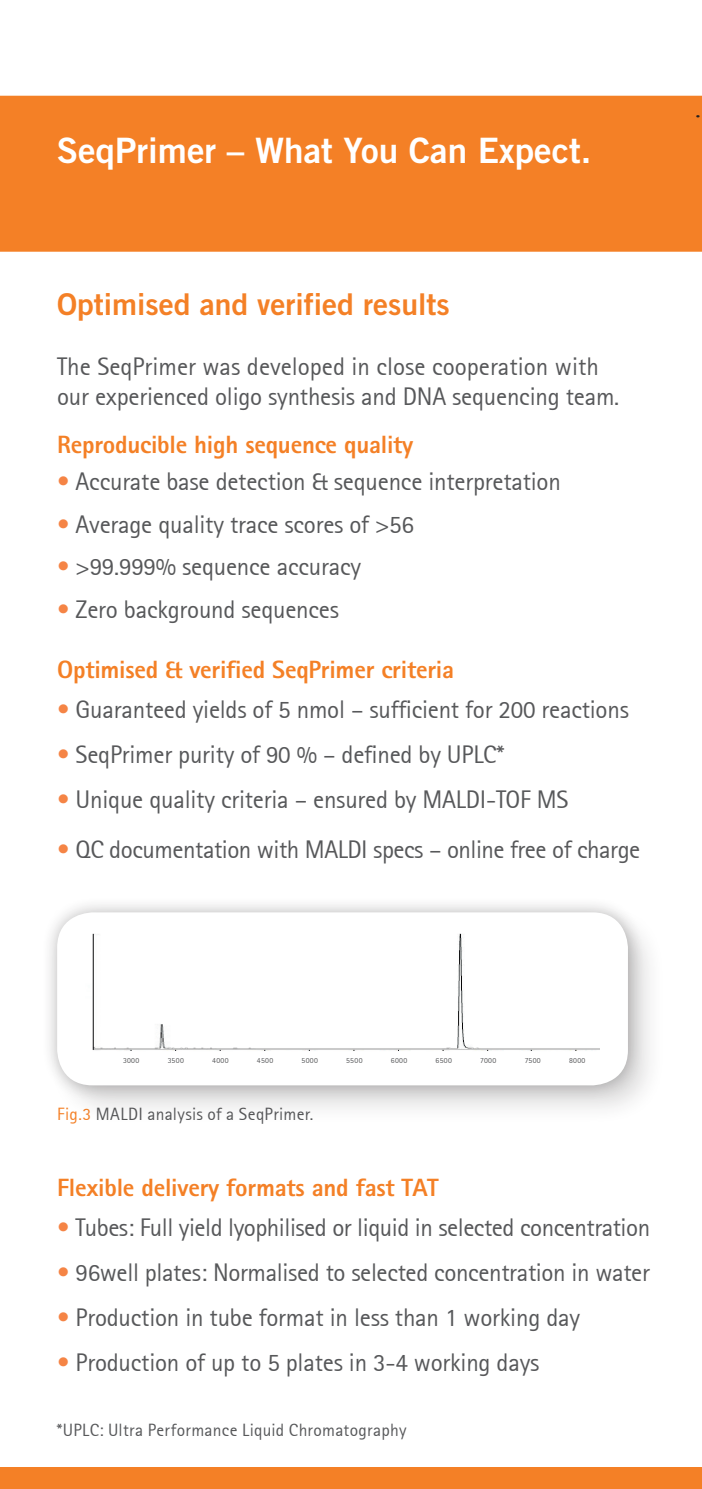
<style>
.page{position:relative;width:702px;height:1489px;background:#fff}
.page>*{position:absolute;margin:0;border:0;box-sizing:border-box;transform-origin:0 0}
.t1{font:35px "Trade Gothic Bold Two";color:#fff}
.t2{font:30px "Trade Gothic Bold Two";color:#f48026}
.t3{font:25px "Rotis Sans Serif";letter-spacing:-.01em;color:#57585a}
.t4{font:800 25px "Rotis Sans Serif";letter-spacing:-.01em;color:#f48026}
.t5{font:17.5px "Rotis Sans Serif";letter-spacing:.015em;color:#57585a}
.t6{font:7.75px "Rotis Sans Serif";letter-spacing:.045em;color:#57585a}
.s1{color:#f58445}
.s2{color:#f48026}
</style>
<div class="page">
<div style="left:0;top:96px;width:702px;height:156px;background:#f48026"></div>
<div style="left:0;top:1467px;width:702px;height:21px;background:#f48026"></div>
<div style="left:47px;top:904px;width:619px;height:220px;background:#fafafa"></div>
<div style="left:41px;top:896px;width:603px;height:205px;background:#231f20;opacity:.3"></div>
<div style="left:57px;top:912px;width:571px;height:173px;background:#fff;border-radius:35px"></div>
<img style="left:92px;top:933px;width:507px;height:118px">
<p class="t1" style="left:57px;top:129px;width:536px">SeqPrimer – What You Can Expect.</p>
<p class="t2" style="left:57px;top:286px;width:394px">Optimised and verified results</p>
<p class="t3" style="left:57px;top:352px;width:543px">The SeqPrimer was developed in close cooperation with</p>
<p class="t3" style="left:57px;top:382px;width:563px">our experienced oligo synthesis and DNA sequencing team.</p>
<p class="t4" style="left:57px;top:428px;width:358px">Reproducible high sequence quality</p>
<p class="t3" style="left:57px;top:467px;width:505px"><span class="s1">•</span> Accurate base detection &amp; sequence interpretation</p>
<p class="t3" style="left:57px;top:509px;width:358px"><span class="s1">•</span> Average quality trace scores of &gt;56</p>
<p class="t3" style="left:57px;top:552px;width:305px"><span class="s1">•</span> &gt;99.999% sequence accuracy</p>
<p class="t3" style="left:57px;top:594px;width:283px"><span class="s1">•</span> Zero background sequences</p>
<p class="t4" style="left:57px;top:653px;width:398px">Optimised &amp; verified SeqPrimer criteria</p>
<p class="t3" style="left:57px;top:694px;width:573px"><span class="s1">•</span> Guaranteed yields of 5 nmol – sufficient for 200 reactions</p>
<p class="t3" style="left:57px;top:739px;width:448px"><span class="s1">•</span> SeqPrimer purity of 90 % – defined by UPLC*</p>
<p class="t3" style="left:57px;top:784px;width:512px"><span class="s1">•</span> Unique quality criteria – ensured by MALDI-TOF MS</p>
<p class="t3" style="left:57px;top:834px;width:584px"><span class="s1">•</span> QC documentation with MALDI specs – online free of charge</p>
<p class="t6" style="left:123px;top:1055px;width:18px">3000</p>
<p class="t6" style="left:168px;top:1055px;width:18px">3500</p>
<p class="t6" style="left:212px;top:1055px;width:18px">4000</p>
<p class="t6" style="left:257px;top:1055px;width:18px">4500</p>
<p class="t6" style="left:301px;top:1055px;width:18px">5000</p>
<p class="t6" style="left:346px;top:1055px;width:18px">5500</p>
<p class="t6" style="left:391px;top:1055px;width:18px">6000</p>
<p class="t6" style="left:435px;top:1055px;width:18px">6500</p>
<p class="t6" style="left:480px;top:1055px;width:18px">7000</p>
<p class="t6" style="left:524px;top:1055px;width:18px">7500</p>
<p class="t6" style="left:569px;top:1055px;width:18px">8000</p>
<p class="t5" style="left:57px;top:1103px;width:258px"><span class="s2">Fig.3</span> MALDI analysis of a SeqPrimer.</p>
<p class="t4" style="left:57px;top:1170px;width:383px">Flexible delivery formats and fast TAT</p>
<p class="t3" style="left:57px;top:1212px;width:594px"><span class="s1">•</span> Tubes: Full yield lyophilised or liquid in selected concentration</p>
<p class="t3" style="left:57px;top:1257px;width:594px"><span class="s1">•</span> 96well plates: Normalised to selected concentration in water</p>
<p class="t3" style="left:57px;top:1302px;width:524px"><span class="s1">•</span> Production in tube format in less than 1 working day</p>
<p class="t3" style="left:57px;top:1347px;width:483px"><span class="s1">•</span> Production of up to 5 plates in 3-4 working days</p>
<p class="t5" style="left:57px;top:1419px;width:351px">*UPLC: Ultra Performance Liquid Chromatography</p>
</div>
